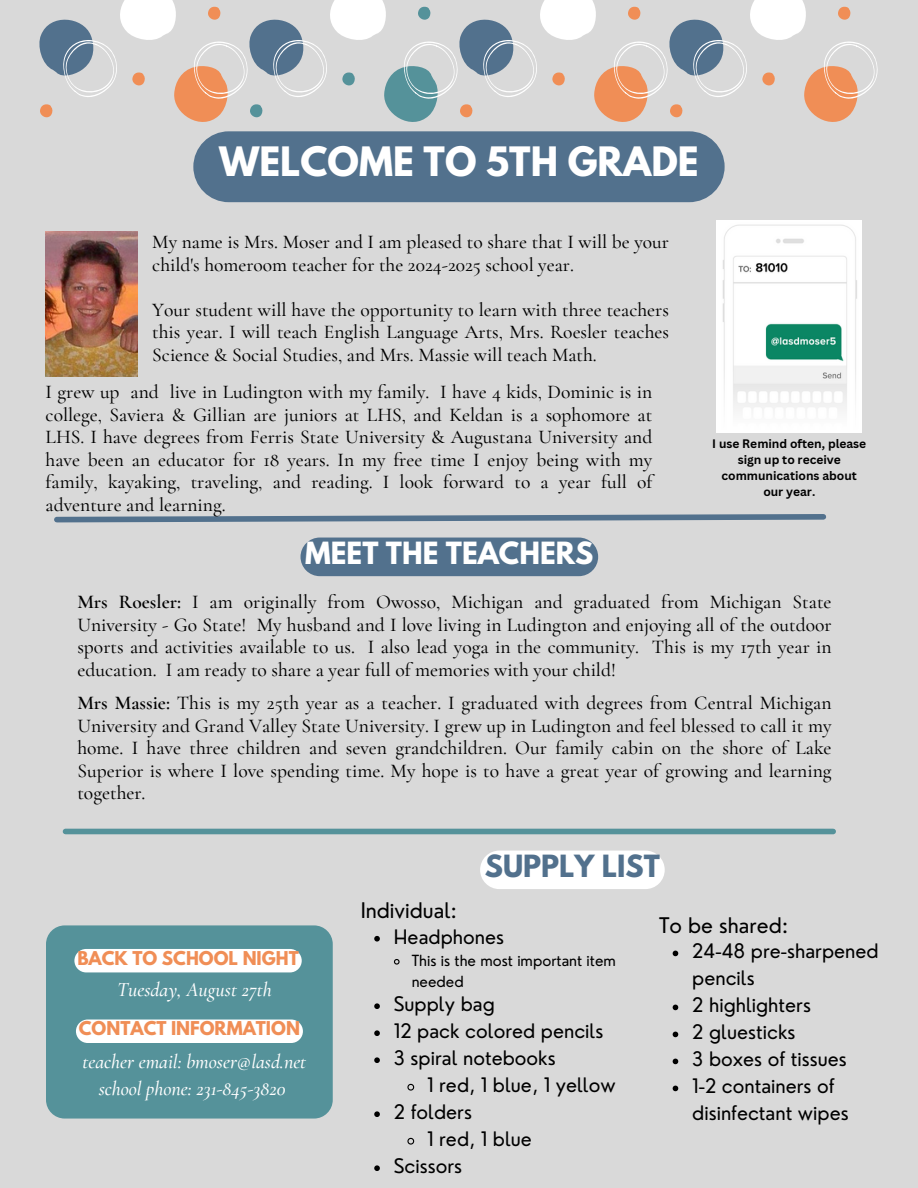
<style>
.page{position:relative;width:918px;height:1188px;background:#d9d9d9}
.page>*{position:absolute;margin:0;border:0;box-sizing:border-box;transform-origin:0 0}
.t1{font:700 35.85px "League Spartan";color:#fff}
.t2{font:700 27.15px "League Spartan";color:#fff}
.t3{font:700 27.15px "League Spartan";color:#52718d}
.t4{font:21px "Nourd";color:#000}
.t5{font:italic 500 20.1px/27.6px "Cormorant Garamond";color:#fff;text-align:center}
.t6{font:500 19.5px/22.5px "Cormorant Garamond";color:#000;text-align:justify}
.t7{font:19.5px/27px "Nourd";color:#000}
.t8{font:700 16.95px "League Spartan";color:#f08e56}
.t9{font:15px/20.2px "Nourd";color:#000}
.t10{font:700 12px/16px "Canva Sans";color:#000;text-align:center}
.s1{font-weight:600}
</style>
<div class="page">
<svg style="left:39px;top:0;width:839px;height:121px"></svg>
<svg style="left:54px;top:514px;width:772px;height:9px"></svg>
<div style="left:66px;top:829px;width:767px;height:5px;background:#55929a"></div>
<div style="left:46px;top:925px;width:287px;height:194px;background:#55929a;border-radius:19px"></div>
<img style="left:716px;top:221px;width:145px;height:211px">
<img style="left:46px;top:231px;width:92px;height:145px">
<div style="left:193px;top:131px;width:532px;height:71px;background:#52718d;border-radius:35px"></div>
<div style="left:74px;top:949px;width:228px;height:23px;background:#fff;border-radius:12px"></div>
<div style="left:301px;top:538px;width:297px;height:38px;background:#52718d"></div>
<svg style="left:374px;top:936px;width:6px;height:6px"></svg>
<svg style="left:394px;top:959px;width:6px;height:6px"></svg>
<svg style="left:374px;top:1003px;width:6px;height:6px"></svg>
<svg style="left:374px;top:1030px;width:6px;height:6px"></svg>
<svg style="left:374px;top:1057px;width:6px;height:6px"></svg>
<svg style="left:407px;top:1083px;width:8px;height:8px"></svg>
<svg style="left:374px;top:1111px;width:6px;height:6px"></svg>
<svg style="left:407px;top:1137px;width:8px;height:8px"></svg>
<svg style="left:374px;top:1165px;width:6px;height:6px"></svg>
<div style="left:76px;top:1020px;width:227px;height:23px;background:#fff;border-radius:12px"></div>
<div style="left:480px;top:851px;width:185px;height:38px;background:#fff"></div>
<svg style="left:673px;top:951px;width:5px;height:5px"></svg>
<svg style="left:673px;top:1005px;width:5px;height:5px"></svg>
<svg style="left:673px;top:1032px;width:5px;height:5px"></svg>
<svg style="left:673px;top:1059px;width:5px;height:5px"></svg>
<svg style="left:673px;top:1086px;width:5px;height:5px"></svg>
<p class="t1" style="left:219px;top:144px;width:481px">WELCOME TO 5TH GRADE</p>
<p class="t6" style="left:152px;top:231px;width:518px">My name is Mrs. Moser and I am pleased to share that I will be your child's homeroom teacher for the 2024-2025 school year.</p>
<p class="t6" style="left:152px;top:298px;width:518px">Your student will have the opportunity to learn with three teachers this year. I will teach English Language Arts, Mrs. Roesler teaches Science &amp; Social Studies, and Mrs. Massie will teach Math.</p>
<h2 class="t6" style="left:46px;top:381px;width:608px">I grew up and live in Ludington with my family. I have 4 kids, Dominic is in college, Saviera &amp; Gillian are juniors at LHS, and Keldan is a sophomore at LHS. I have degrees from Ferris State University &amp; Augustana University and have been an educator for 18 years. In my free time I enjoy being with my family, kayaking, traveling, and reading. I look forward to a year full of adventure and learning.</h2>
<h1 class="t2" style="left:305px;top:540px;width:290px">MEET THE TEACHERS</h1>
<p class="t10" style="left:712px;top:436px;width:155px">I use Remind often, please sign up to receive communications about our year.</p>
<p class="t6" style="left:77px;top:591px;width:756px"><span class="s1">Mrs Roesler:</span> I am originally from Owosso, Michigan and graduated from Michigan State University - Go State! My husband and I love living in Ludington and enjoying all of the outdoor sports and activities available to us. I also lead yoga in the community. This is my 17th year in education. I am ready to share a year full of memories with your child!</p>
<p class="t6" style="left:77px;top:692px;width:756px"><span class="s1">Mrs Massie:</span> This is my 25th year as a teacher. I graduated with degrees from Central Michigan University and Grand Valley State University. I grew up in Ludington and feel blessed to call it my home. I have three children and seven grandchildren. Our family cabin on the shore of Lake Superior is where I love spending time. My hope is to have a great year of growing and learning together.</p>
<p class="t8" style="left:77px;top:949px;width:223px">BACK TO SCHOOL NIGHT</p>
<h3 class="t5" style="left:117px;top:976px;width:156px">Tuesday, August 27th</h3>
<h4 class="t8" style="left:79px;top:1020px;width:223px">CONTACT INFORMATION</h4>
<p class="t5" style="left:83px;top:1047px;width:225px">teacher email: bmoser@lasd.net school phone: 231-845-3820</p>
<p class="t3" style="left:485px;top:852px;width:177px">SUPPLY LIST</p>
<h3 class="t4" style="left:361px;top:897px;width:98px">Individual:</h3>
<h3 class="t7" style="left:394px;top:923px;width:112px">Headphones</h3>
<p class="t9" style="left:412px;top:951px;width:206px">This is the most important item needed</p>
<h2 class="t7" style="left:394px;top:990px;width:102px">Supply bag</h2>
<h3 class="t7" style="left:394px;top:1017px;width:211px">12 pack colored pencils</h3>
<h3 class="t7" style="left:394px;top:1044px;width:163px">3 spiral notebooks</h3>
<h5 class="t7" style="left:427px;top:1071px;width:190px">1 red, 1 blue, 1 yellow</h5>
<h3 class="t7" style="left:394px;top:1098px;width:80px">2 folders</h3>
<h5 class="t7" style="left:427px;top:1125px;width:106px">1 red, 1 blue</h5>
<h3 class="t7" style="left:394px;top:1152px;width:70px">Scissors</h3>
<p class="t4" style="left:659px;top:912px;width:131px">To be shared:</p>
<p class="t7" style="left:692px;top:938px;width:188px">24-48 pre-sharpened pencils</p>
<p class="t7" style="left:692px;top:992px;width:120px">2 highlighters</p>
<p class="t7" style="left:692px;top:1019px;width:105px">2 gluesticks</p>
<p class="t7" style="left:692px;top:1046px;width:156px">3 boxes of tissues</p>
<h4 class="t7" style="left:692px;top:1073px;width:158px">1-2 containers of disinfectant wipes</h4>
</div>
